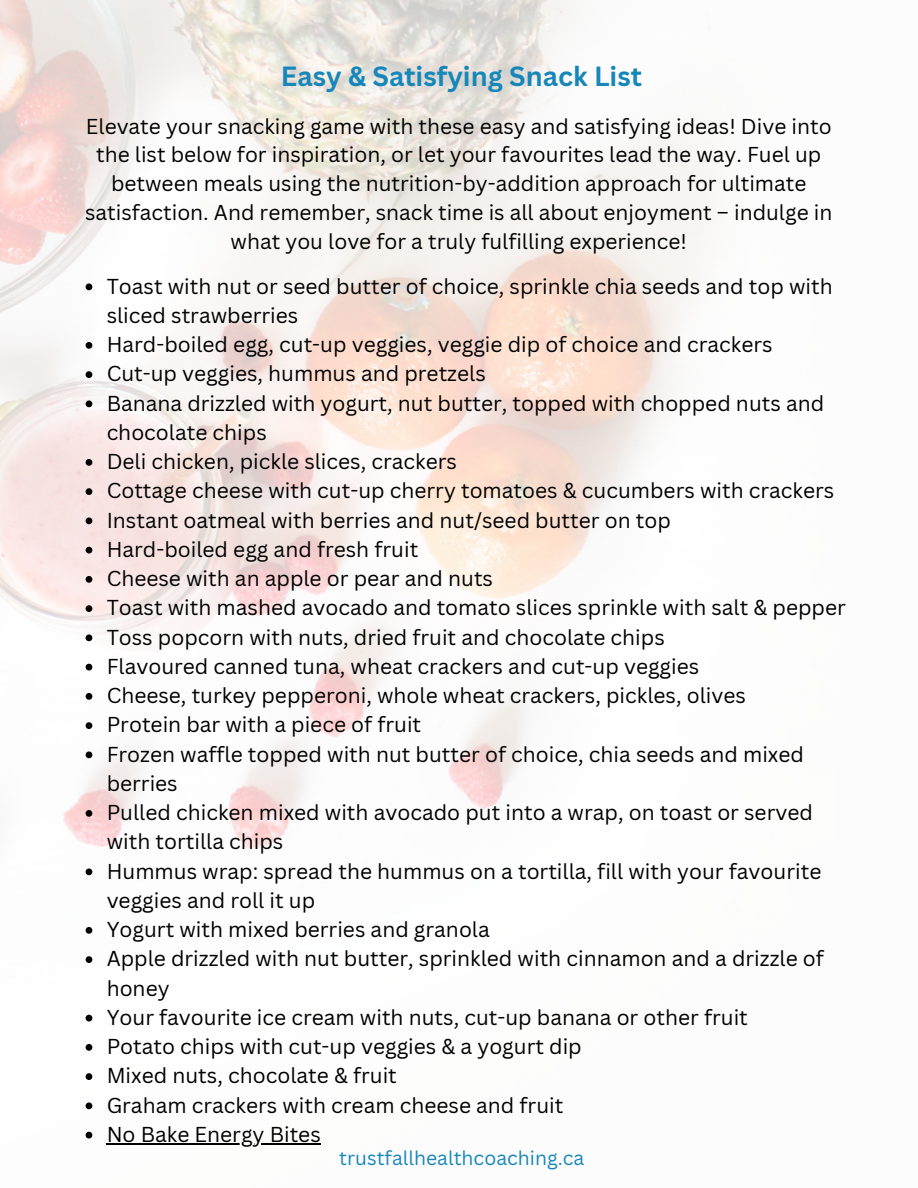
<style>
.page{position:relative;width:918px;height:1188px;background:#fff}
.page>*{position:absolute;margin:0;border:0;box-sizing:border-box;transform-origin:0 0}
.t1{font:700 27px "Canva Sans";color:#1787ba}
.t2{font:21px/29.2px "Canva Sans";color:#000}
.t3{font:19.35px "Canva Sans";color:#1787ba}
</style>
<div class="page">
<img style="left:0;top:0;width:712px;height:1145px">
<svg style="left:86px;top:283px;width:6px;height:7px"></svg>
<svg style="left:86px;top:342px;width:6px;height:7px"></svg>
<svg style="left:86px;top:371px;width:6px;height:7px"></svg>
<svg style="left:86px;top:400px;width:6px;height:7px"></svg>
<svg style="left:86px;top:459px;width:6px;height:7px"></svg>
<svg style="left:86px;top:488px;width:6px;height:7px"></svg>
<svg style="left:86px;top:517px;width:6px;height:7px"></svg>
<svg style="left:86px;top:547px;width:6px;height:6px"></svg>
<svg style="left:86px;top:576px;width:6px;height:7px"></svg>
<svg style="left:86px;top:605px;width:6px;height:7px"></svg>
<svg style="left:86px;top:634px;width:6px;height:7px"></svg>
<svg style="left:86px;top:664px;width:6px;height:6px"></svg>
<svg style="left:86px;top:693px;width:6px;height:7px"></svg>
<svg style="left:86px;top:722px;width:6px;height:7px"></svg>
<svg style="left:86px;top:751px;width:6px;height:7px"></svg>
<svg style="left:86px;top:810px;width:6px;height:7px"></svg>
<svg style="left:86px;top:868px;width:6px;height:7px"></svg>
<svg style="left:86px;top:927px;width:6px;height:7px"></svg>
<svg style="left:86px;top:956px;width:6px;height:7px"></svg>
<svg style="left:86px;top:1015px;width:6px;height:6px"></svg>
<svg style="left:86px;top:1044px;width:6px;height:7px"></svg>
<svg style="left:86px;top:1073px;width:6px;height:7px"></svg>
<svg style="left:86px;top:1102px;width:6px;height:7px"></svg>
<svg style="left:86px;top:1132px;width:6px;height:6px"></svg>
<hr style="left:107px;top:1143px;width:214px;height:1px;background:#000">
<h1 class="t1" style="left:281px;top:57px;width:363px">Easy &amp; Satisfying Snack List</h1>
<p class="t2" style="left:85px;top:111px;width:749px;line-height:28.8px;text-align:center">Elevate your snacking game with these easy and satisfying ideas! Dive into the list below for inspiration, or let your favourites lead the way. Fuel up between meals using the nutrition-by-addition approach for ultimate satisfaction. And remember, snack time is all about enjoyment – indulge in what you love for a truly fulfilling experience!</p>
<p class="t2" style="left:107px;top:271px;width:728px">Toast with nut or seed butter of choice, sprinkle chia seeds and top with sliced strawberries</p>
<p class="t2" style="left:107px;top:329px;width:667px">Hard-boiled egg, cut-up veggies, veggie dip of choice and crackers</p>
<p class="t2" style="left:107px;top:359px;width:381px">Cut-up veggies, hummus and pretzels</p>
<p class="t2" style="left:107px;top:388px;width:719px">Banana drizzled with yogurt, nut butter, topped with chopped nuts and chocolate chips</p>
<p class="t2" style="left:107px;top:446px;width:352px">Deli chicken, pickle slices, crackers</p>
<p class="t2" style="left:107px;top:476px;width:729px">Cottage cheese with cut-up cherry tomatoes &amp; cucumbers with crackers</p>
<p class="t2" style="left:107px;top:505px;width:566px">Instant oatmeal with berries and nut/seed butter on top</p>
<p class="t2" style="left:107px;top:534px;width:313px">Hard-boiled egg and fresh fruit</p>
<p class="t2" style="left:107px;top:563px;width:388px">Cheese with an apple or pear and nuts</p>
<p class="t2" style="left:107px;top:593px;width:741px">Toast with mashed avocado and tomato slices sprinkle with salt &amp; pepper</p>
<p class="t2" style="left:107px;top:622px;width:560px">Toss popcorn with nuts, dried fruit and chocolate chips</p>
<p class="t2" style="left:107px;top:651px;width:594px">Flavoured canned tuna, wheat crackers and cut-up veggies</p>
<p class="t2" style="left:107px;top:680px;width:641px">Cheese, turkey pepperoni, whole wheat crackers, pickles, olives</p>
<p class="t2" style="left:107px;top:710px;width:316px">Protein bar with a piece of fruit</p>
<p class="t2" style="left:107px;top:739px;width:699px">Frozen waffle topped with nut butter of choice, chia seeds and mixed berries</p>
<p class="t2" style="left:107px;top:797px;width:708px">Pulled chicken mixed with avocado put into a wrap, on toast or served with tortilla chips</p>
<p class="t2" style="left:107px;top:856px;width:716px">Hummus wrap: spread the hummus on a tortilla, fill with your favourite veggies and roll it up</p>
<p class="t2" style="left:107px;top:914px;width:385px">Yogurt with mixed berries and granola</p>
<p class="t2" style="left:107px;top:944px;width:719px">Apple drizzled with nut butter, sprinkled with cinnamon and a drizzle of honey</p>
<p class="t2" style="left:107px;top:1002px;width:643px">Your favourite ice cream with nuts, cut-up banana or other fruit</p>
<p class="t2" style="left:107px;top:1031px;width:477px">Potato chips with cut-up veggies &amp; a yogurt dip</p>
<p class="t2" style="left:107px;top:1061px;width:292px">Mixed nuts, chocolate &amp; fruit</p>
<p class="t2" style="left:107px;top:1090px;width:458px">Graham crackers with cream cheese and fruit</p>
<p class="t2" style="left:107px;top:1119px;width:216px">No Bake Energy Bites</p>
<p class="t3" style="left:339px;top:1145px;width:247px">trustfallhealthcoaching.ca</p>
</div>
